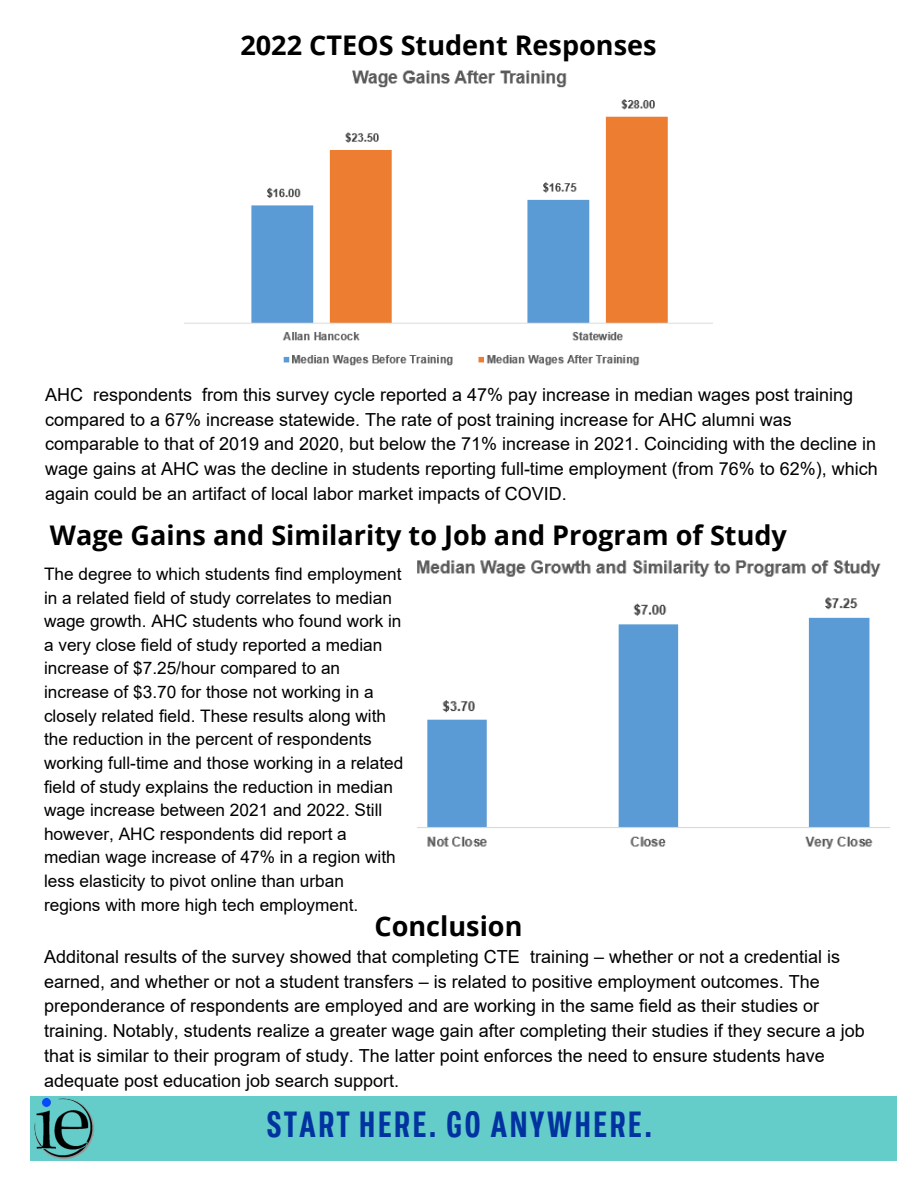
<style>
.page{position:relative;width:918px;height:1188px;background:#fff}
.page>*{position:absolute;margin:0;border:0;box-sizing:border-box;transform-origin:0 0}
.t1{font:700 36px "Tofino Cond";letter-spacing:.06em;color:#0033a0}
.t2{font:700 27px "Open Sans";color:#000}
.t3{font:18px/24.8px "Arial";color:#000}
.t4{font:17.25px/23.7px "Arial";color:#000}
</style>
<div class="page">
<div style="left:30px;top:1096px;width:867px;height:64px;background:#64ccc9"></div>
<img style="left:34px;top:1097px;width:60px;height:62px">
<img style="left:417px;top:560px;width:473px;height:289px">
<img style="left:185px;top:70px;width:527px;height:296px">
<h2 class="t2" style="left:240px;top:27px;width:418px">2022 CTEOS Student Responses</h2>
<p class="t3" style="left:45px;top:382px;width:834px">AHC respondents from this survey cycle reported a 47% pay increase in median wages post training compared to a 67% increase statewide. The rate of post training increase for AHC alumni was comparable to that of 2019 and 2020, but below the 71% increase in 2021. Coinciding with the decline in wage gains at AHC was the decline in students reporting full-time employment (from 76% to 62%), which again could be an artifact of local labor market impacts of COVID.</p>
<h2 class="t2" style="left:50px;top:516px;width:739px">Wage Gains and Similarity to Job and Program of Study</h2>
<p class="t4" style="left:44px;top:562px;width:361px">The degree to which students find employment in a related field of study correlates to median wage growth. AHC students who found work in a very close field of study reported a median increase of $7.25/hour compared to an increase of $3.70 for those not working in a closely related field. These results along with the reduction in the percent of respondents working full-time and those working in a related field of study explains the reduction in median wage increase between 2021 and 2022. Still however, AHC respondents did report a median wage increase of 47% in a region with less elasticity to pivot online than urban regions with more high tech employment.</p>
<h2 class="t2" style="left:375px;top:907px;width:149px">Conclusion</h2>
<p class="t3" style="left:44px;top:944px;width:822px">Additonal results of the survey showed that completing CTE training – whether or not a credential is earned, and whether or not a student transfers – is related to positive employment outcomes. The preponderance of respondents are employed and are working in the same field as their studies or training. Notably, students realize a greater wage gain after completing their studies if they secure a job that is similar to their program of study. The latter point enforces the need to ensure students have adequate post education job search support.</p>
<h1 class="t1" style="left:267px;top:1109px;width:387px">START HERE. GO ANYWHERE.</h1>
</div>
